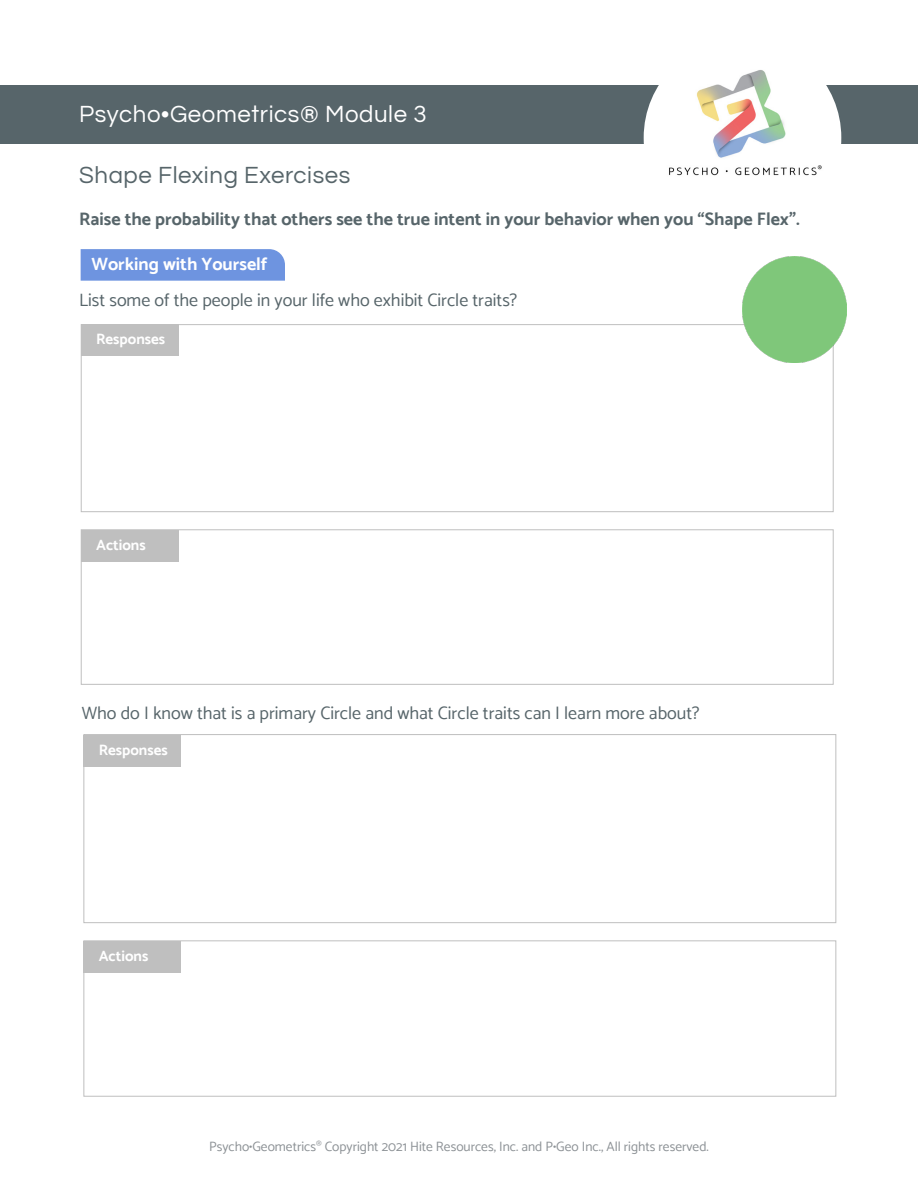
<style>
.page{position:relative;width:918px;height:1188px;background:#fff}
.page>*{position:absolute;margin:0;border:0;box-sizing:border-box;transform-origin:0 0}
.t1{font:24px "Questrial";letter-spacing:.025em;color:#fff}
.t2{font:24px "Questrial";letter-spacing:.025em;color:#57656a}
.t3{font:18px "Catamaran";color:#57656a}
.t4{font:700 18px "Catamaran";color:#57656a}
.t5{font:700 18px "Catamaran";color:#fff}
.t6{font:700 15px "Catamaran";color:#fff}
.t7{font:13.5px "Catamaran";color:#8d9296}
</style>
<div class="page">
<svg style="left:81px;top:249px;width:204px;height:32px;background:#7196e0"></svg>
<div style="left:0;top:86px;width:918px;height:58px;background:#57656a"></div>
<div style="left:644px;top:39px;width:197px;height:198px;background:#fff;border-radius:50%"></div>
<img style="left:651px;top:70px;width:183px;height:106px">
<div style="left:81px;top:324px;width:753px;height:188px;background:#fff;border:1px solid #bfbfbf"></div>
<div style="left:81px;top:529px;width:753px;height:156px;background:#fff;border:1px solid #bfbfbf"></div>
<div style="left:81px;top:324px;width:97px;height:32px;background:#bfbfbf"></div>
<div style="left:81px;top:530px;width:97px;height:32px;background:#bfbfbf"></div>
<div style="left:83px;top:734px;width:753px;height:189px;background:#fff;border:1px solid #bfbfbf"></div>
<div style="left:83px;top:940px;width:753px;height:157px;background:#fff;border:1px solid #bfbfbf"></div>
<div style="left:83px;top:735px;width:98px;height:32px;background:#bfbfbf"></div>
<div style="left:83px;top:941px;width:98px;height:32px;background:#bfbfbf"></div>
<img style="left:742px;top:256px;width:104px;height:107px">
<p class="t1" style="left:79px;top:97px;width:349px">Psycho•Geometrics® Module 3</p>
<p class="t2" style="left:79px;top:159px;width:273px">Shape Flexing Exercises</p>
<p class="t4" style="left:79px;top:208px;width:722px">Raise the probability that others see the true intent in your behavior when you “Shape Flex”.</p>
<p class="t5" style="left:91px;top:254px;width:178px">Working with Yourself</p>
<p class="t3" style="left:79px;top:290px;width:440px">List some of the people in your life who exhibit Circle traits?</p>
<p class="t6" style="left:96px;top:330px;width:71px">Responses</p>
<p class="t6" style="left:96px;top:536px;width:51px">Actions</p>
<p class="t3" style="left:82px;top:703px;width:619px">Who do I know that is a primary Circle and what Circle traits can I learn more about?</p>
<p class="t6" style="left:99px;top:741px;width:71px">Responses</p>
<p class="t6" style="left:99px;top:947px;width:51px">Actions</p>
<p class="t7" style="left:209px;top:1139px;width:501px">Psycho•Geometrics<sup>®</sup> Copyright 2021 Hite Resources, Inc. and P•Geo Inc., All rights reserved.</p>
</div>
